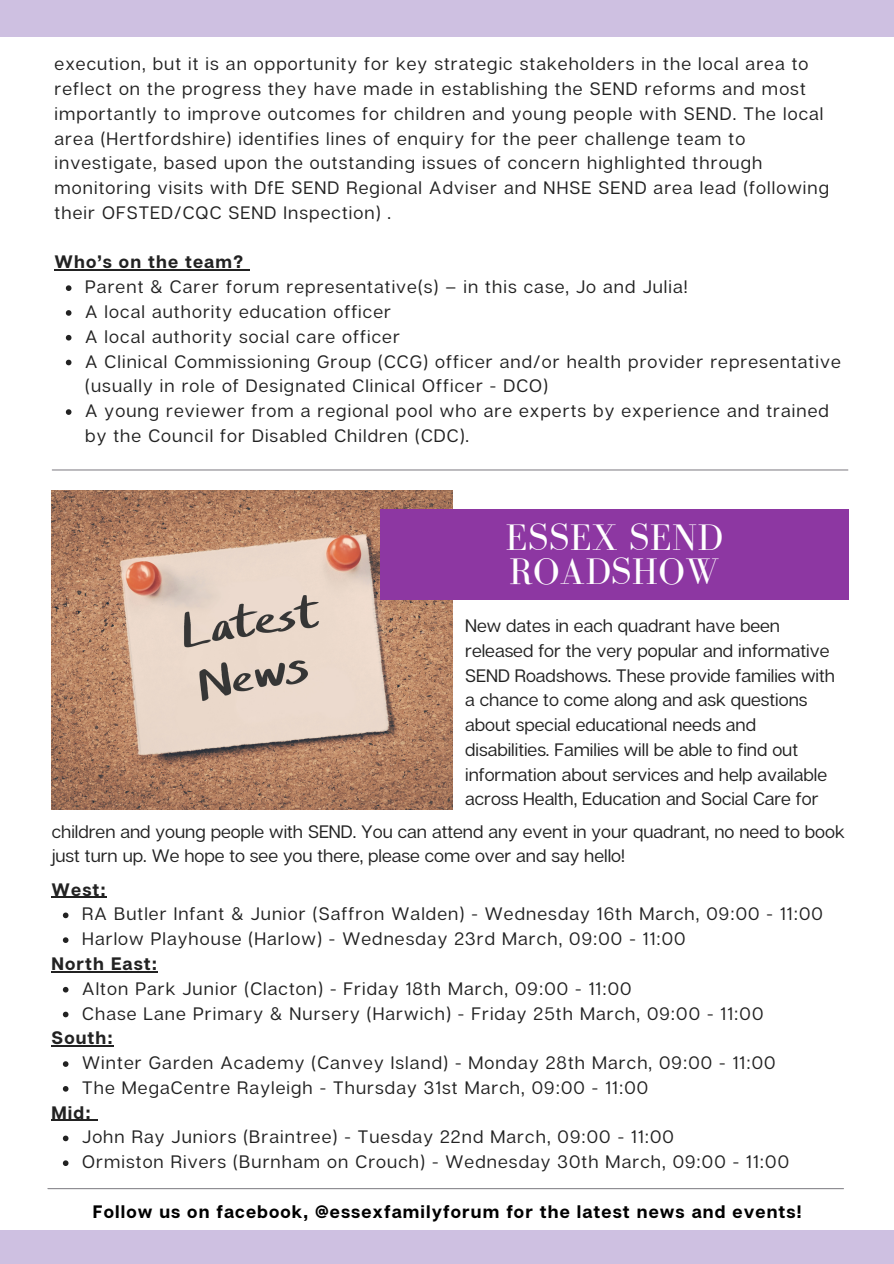
<style>
.page{position:relative;width:894px;height:1264px;background:#fff}
.page>*{position:absolute;margin:0;border:0;box-sizing:border-box;transform-origin:0 0}
.t1{font:37.95px/33.8px "Bodoni FLF";letter-spacing:.01em;color:#fff}
.t2{font:18px/24.8px "Articulat CF";letter-spacing:.06em;color:#222}
.t3{font:18px/24.8px "Articulat CF";color:#222}
.t4{font:700 18px "Articulat CF";letter-spacing:.06em;color:#000}
.t5{font:700 18px "Articulat CF";letter-spacing:.06em;color:#222}
</style>
<div class="page">
<div style="left:0;top:1230px;width:893px;height:33px;background:#cec0e1"></div>
<div style="left:0;top:0;width:893px;height:37px;background:#cec0e1"></div>
<hr style="left:52px;top:469px;width:795px;height:1px;background:#89878d">
<svg style="left:66px;top:285px;width:5px;height:6px"></svg>
<svg style="left:66px;top:310px;width:5px;height:6px"></svg>
<svg style="left:66px;top:335px;width:5px;height:5px"></svg>
<svg style="left:66px;top:360px;width:5px;height:5px"></svg>
<svg style="left:66px;top:409px;width:5px;height:6px"></svg>
<hr style="left:55px;top:269px;width:189px;height:2px;background:#222">
<svg style="left:244px;top:269px;width:6px;height:2px"></svg>
<img style="left:52px;top:491px;width:401px;height:318px">
<div style="left:379px;top:509px;width:469px;height:91px;background:#8d37a2"></div>
<svg style="left:63px;top:912px;width:5px;height:6px"></svg>
<svg style="left:63px;top:937px;width:5px;height:6px"></svg>
<svg style="left:63px;top:986px;width:5px;height:6px"></svg>
<svg style="left:63px;top:1011px;width:5px;height:6px"></svg>
<svg style="left:63px;top:1061px;width:5px;height:5px"></svg>
<svg style="left:63px;top:1086px;width:5px;height:5px"></svg>
<svg style="left:63px;top:1135px;width:5px;height:6px"></svg>
<svg style="left:63px;top:1160px;width:5px;height:5px"></svg>
<hr style="left:52px;top:896px;width:55px;height:1px;background:#222">
<hr style="left:52px;top:971px;width:106px;height:1px;background:#222">
<hr style="left:52px;top:1045px;width:62px;height:1px;background:#222">
<hr style="left:52px;top:1119px;width:40px;height:1px;background:#222">
<hr style="left:48px;top:1187px;width:795px;height:2px;background:#89878d">
<p class="t2" style="left:55px;top:51px;width:775px">execution, but it is an opportunity for key strategic stakeholders in the local area to reflect on the progress they have made in establishing the SEND reforms and most importantly to improve outcomes for children and young people with SEND. The local area (Hertfordshire) identifies lines of enquiry for the peer challenge team to investigate, based upon the outstanding issues of concern highlighted through monitoring visits with DfE SEND Regional Adviser and NHSE SEND area lead (following their OFSTED/CQC SEND Inspection) .</p>
<p class="t5" style="left:55px;top:251px;width:190px">Who’s on the team?</p>
<p class="t2" style="left:85px;top:274px;width:603px">Parent &amp; Carer forum representative(s) – in this case, Jo and Julia!</p>
<p class="t2" style="left:85px;top:299px;width:307px">A local authority education officer</p>
<p class="t2" style="left:85px;top:323px;width:316px">A local authority social care officer</p>
<p class="t2" style="left:85px;top:348px;width:756px">A Clinical Commissioning Group (CCG) officer and/or health provider representative (usually in role of Designated Clinical Officer - DCO)</p>
<p class="t2" style="left:85px;top:398px;width:745px">A young reviewer from a regional pool who are experts by experience and trained by the Council for Disabled Children (CDC).</p>
<p class="t1" style="left:505px;top:520px;width:218px">ESSEX SEND<br>ROADSHOW</p>
<p class="t3" style="left:465px;top:612px;width:371px">New dates in each quadrant have been released for the very popular and informative SEND Roadshows. These provide families with a chance to come along and ask questions about special educational needs and disabilities. Families will be able to find out information about services and help available across Health, Education and Social Care for</p>
<p class="t3" style="left:52px;top:818px;width:794px">children and young people with SEND. You can attend any event in your quadrant, no need to book just turn up. We hope to see you there, please come over and say hello!</p>
<p class="t5" style="left:52px;top:878px;width:56px">West:</p>
<p class="t2" style="left:82px;top:901px;width:741px">RA Butler Infant &amp; Junior (Saffron Walden) - Wednesday 16th March, 09:00 - 11:00</p>
<p class="t2" style="left:82px;top:926px;width:604px">Harlow Playhouse (Harlow) - Wednesday 23rd March, 09:00 - 11:00</p>
<p class="t2" style="left:82px;top:975px;width:550px">Alton Park Junior (Clacton) - Friday 18th March, 09:00 - 11:00</p>
<p class="t2" style="left:82px;top:1000px;width:682px">Chase Lane Primary &amp; Nursery (Harwich) - Friday 25th March, 09:00 - 11:00</p>
<p class="t2" style="left:82px;top:1049px;width:694px">Winter Garden Academy (Canvey Island) - Monday 28th March, 09:00 - 11:00</p>
<p class="t2" style="left:82px;top:1074px;width:567px">The MegaCentre Rayleigh - Thursday 31st March, 09:00 - 11:00</p>
<p class="t2" style="left:82px;top:1124px;width:593px">John Ray Juniors (Braintree) - Tuesday 22nd March, 09:00 - 11:00</p>
<p class="t2" style="left:82px;top:1148px;width:708px">Ormiston Rivers (Burnham on Crouch) - Wednesday 30th March, 09:00 - 11:00</p>
<p class="t5" style="left:52px;top:952px;width:107px">North East:</p>
<p class="t5" style="left:52px;top:1026px;width:63px">South:</p>
<p class="t5" style="left:52px;top:1101px;width:41px">Mid:</p>
<p class="t4" style="left:93px;top:1200px;width:709px">Follow us on facebook, @essexfamilyforum for the latest news and events!</p>
</div>
